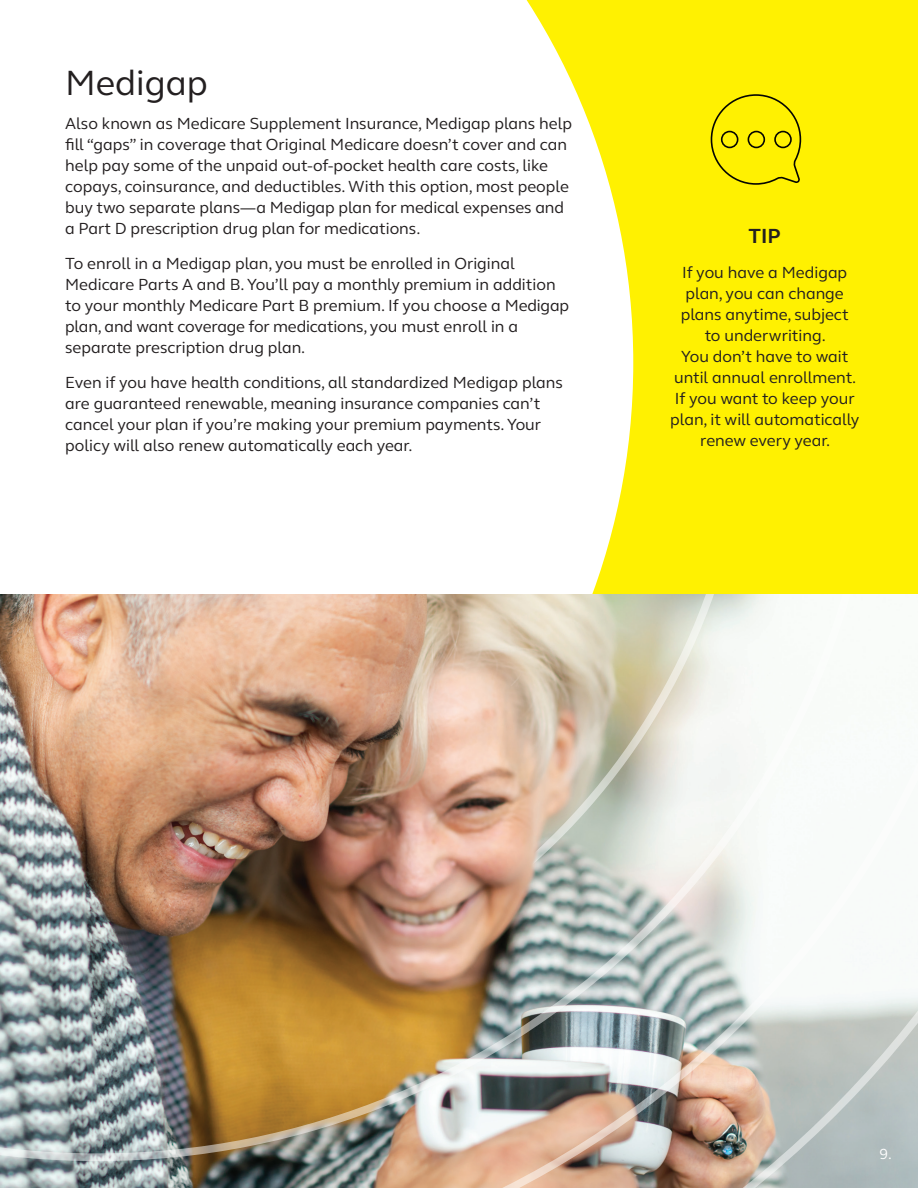
<style>
.page{position:relative;width:918px;height:1188px;background:#fff}
.page>*{position:absolute;margin:0;border:0;box-sizing:border-box;transform-origin:0 0}
.t1{font:36px "FS Thrive Elliot";color:#231f20}
.t2{font:700 21px "FS Thrive Elliot";color:#231f20}
.t3{font:16.5px/21px "FS Thrive Elliot";color:#231f20}
.t4{font:15px "FS Thrive Elliot";color:#fff}
</style>
<div class="page">
<div style="left:502px;top:0;width:416px;height:594px;background:#fff101"></div>
<svg style="left:502px;top:0;width:131px;height:594px;fill:#fff"></svg>
<svg style="left:711px;top:94px;width:90px;height:91px"></svg>
<img style="left:0;top:594px;width:918px;height:594px">
<img style="left:0;top:594px;width:629px;height:412px">
<p class="t1" style="left:65px;top:61px;width:144px">Medigap</p>
<p class="t3" style="left:65px;top:113px;width:508px">Also known as Medicare Supplement Insurance, Medigap plans help fill “gaps” in coverage that Original Medicare doesn’t cover and can help pay some of the unpaid out-of-pocket health care costs, like copays, coinsurance, and deductibles. With this option, most people buy two separate plans—a Medigap plan for medical expenses and a Part D prescription drug plan for medications.</p>
<p class="t3" style="left:65px;top:253px;width:505px">To enroll in a Medigap plan, you must be enrolled in Original Medicare Parts A and B. You’ll pay a monthly premium in addition to your monthly Medicare Part B premium. If you choose a Medigap plan, and want coverage for medications, you must enroll in a separate prescription drug plan.</p>
<p class="t3" style="left:65px;top:372px;width:499px">Even if you have health conditions, all standardized Medigap plans are guaranteed renewable, meaning insurance companies can’t cancel your plan if you’re making your premium payments. Your policy will also renew automatically each year.</p>
<p class="t2" style="left:749px;top:223px;width:34px">TIP</p>
<p class="t3" style="left:670px;top:262px;width:191px;text-align:center">If you have a Medigap plan, you can change plans anytime, subject<br>to underwriting.<br>You don’t have to wait until annual enrollment.<br>If you want to keep your plan, it will automatically renew every year.</p>
<p class="t4" style="left:880px;top:1145px;width:14px">9.</p>
</div>
